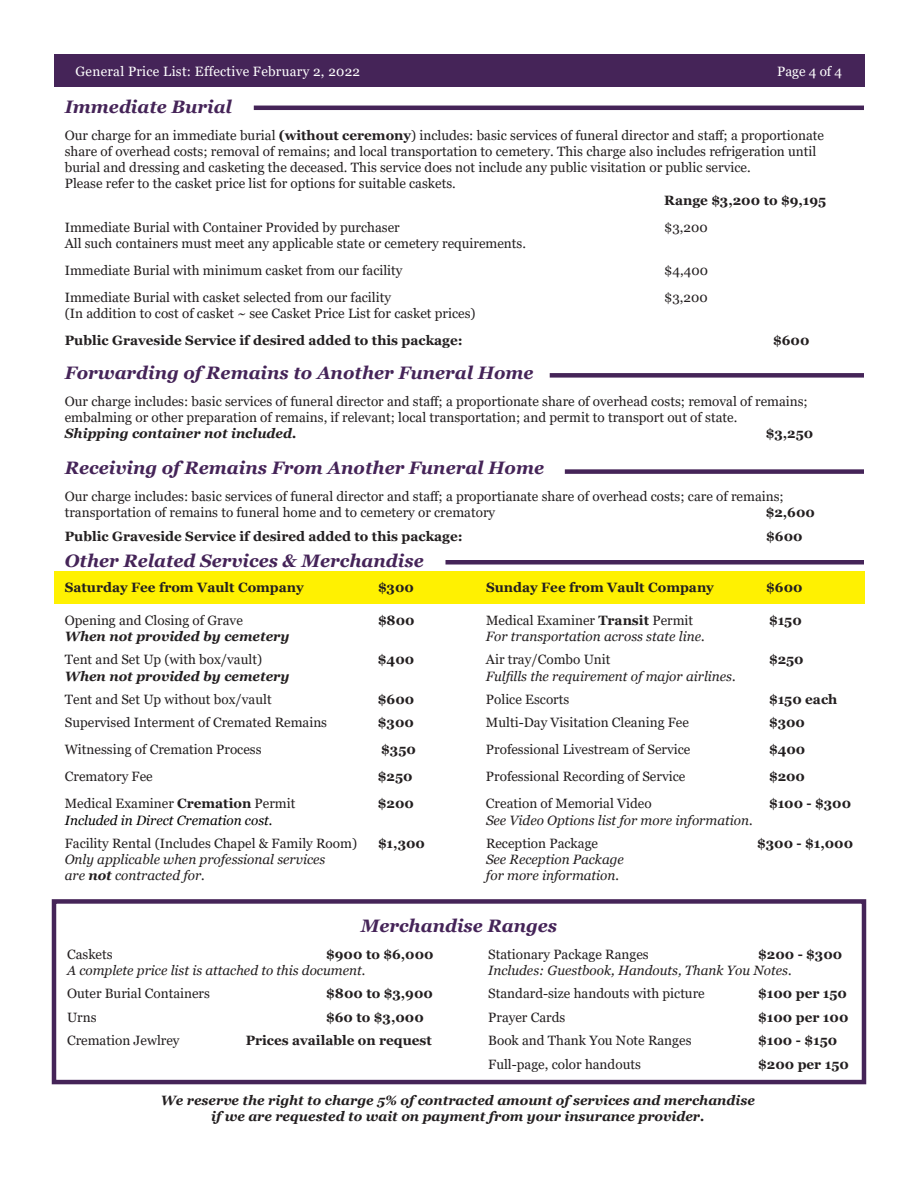
<style>
.page{position:relative;width:918px;height:1188px;background:#fff}
.page>*{position:absolute;margin:0;border:0;box-sizing:border-box;transform-origin:0 0}
.t1{font:italic 700 18px "Georgia";color:#452458}
.t2{font:13.5px/16.2px "Georgia";color:#231f20}
.t3{font:700 13.5px "Georgia";color:#231f20}
.t4{font:italic 13.5px "Georgia";color:#231f20}
.t5{font:italic 700 13.5px/16.2px "Georgia";color:#231f20;text-align:center}
.t6{font:13.5px "Georgia";letter-spacing:.02em;color:#fff}
.t7{font:italic 13.5px "Georgia";color:#000}
.s1{font-weight:700}
</style>
<div class="page">
<div style="left:54px;top:54px;width:810px;height:33px;background:#452458"></div>
<hr style="left:254px;top:106px;width:610px;height:4px;background:#452458">
<div style="left:550px;top:373px;width:314px;height:5px;background:#452458"></div>
<div style="left:565px;top:469px;width:299px;height:5px;background:#452458"></div>
<div style="left:446px;top:560px;width:418px;height:5px;background:#452458"></div>
<div style="left:52px;top:899px;width:814px;height:185px;border:5px solid #452458"></div>
<div style="left:54px;top:572px;width:810px;height:32px;background:#fff101"></div>
<p class="t6" style="left:76px;top:66px;width:286px">General Price List: Effective February 2, 2022</p>
<p class="t6" style="left:777px;top:66px;width:67px">Page 4 of 4</p>
<h1 class="t1" style="left:65px;top:99px;width:169px">Immediate Burial</h1>
<p class="t2" style="left:65px;top:128px;width:761px">Our charge for an immediate burial <span class="s1">(without ceremony</span>) includes: basic services of funeral director and staff; a proportionate share of overhead costs; removal of remains; and local transportation to cemetery. This charge also includes refrigeration until burial and dressing and casketing the deceased. This service does not include any public visitation or public service.<br>Please refer to the casket price list for options for suitable caskets.</p>
<p class="t3" style="left:664px;top:194px;width:164px">Range $3,200 to $9,195</p>
<p class="t2" style="left:65px;top:219px;width:336px">Immediate Burial with Container Provided by purchaser</p>
<p class="t2" style="left:664px;top:219px;width:45px">$3,200</p>
<p class="t2" style="left:65px;top:230px;width:463px;line-height:27px">All such containers must meet any applicable state or cemetery requirements.<br>Immediate Burial with minimum casket from our facility</p>
<p class="t2" style="left:664px;top:262px;width:45px">$4,400</p>
<p class="t2" style="left:65px;top:289px;width:328px">Immediate Burial with casket selected from our facility</p>
<p class="t2" style="left:664px;top:289px;width:45px">$3,200</p>
<p class="t2" style="left:65px;top:306px;width:412px">(In addition to cost of casket ~ see Casket Price List for casket prices)</p>
<p class="t3" style="left:65px;top:335px;width:399px">Public Graveside Service if desired added to this package:</p>
<p class="t3" style="left:773px;top:335px;width:38px">$600</p>
<h1 class="t1" style="left:65px;top:365px;width:470px">Forwarding of Remains to Another Funeral Home</h1>
<p class="t2" style="left:65px;top:393px;width:745px">Our charge includes: basic services of funeral director and staff; a proportionate share of overhead costs; removal of remains; embalming or other preparation of remains, if relevant; local transportation; and permit to transport out of state.</p>
<p class="t5" style="left:65px;top:426px;width:233px">Shipping container not included.</p>
<p class="t3" style="left:766px;top:428px;width:49px">$3,250</p>
<h1 class="t1" style="left:65px;top:461px;width:481px">Receiving of Remains From Another Funeral Home</h1>
<p class="t2" style="left:65px;top:489px;width:720px">Our charge includes: basic services of funeral director and staff; a proportianate share of overhead costs; care of remains; transportation of remains to funeral home and to cemetery or crematory</p>
<p class="t3" style="left:766px;top:507px;width:51px">$2,600</p>
<p class="t3" style="left:65px;top:531px;width:399px">Public Graveside Service if desired added to this package:</p>
<p class="t3" style="left:766px;top:531px;width:38px">$600</p>
<h1 class="t1" style="left:65px;top:553px;width:360px">Other Related Services &amp; Merchandise</h1>
<p class="t3" style="left:65px;top:582px;width:241px">Saturday Fee from Vault Company</p>
<p class="t3" style="left:378px;top:582px;width:38px">$300</p>
<p class="t3" style="left:486px;top:582px;width:229px">Sunday Fee from Vault Company</p>
<p class="t3" style="left:766px;top:582px;width:38px">$600</p>
<p class="t2" style="left:65px;top:612px;width:180px">Opening and Closing of Grave</p>
<p class="t3" style="left:378px;top:615px;width:38px">$800</p>
<p class="t2" style="left:486px;top:612px;width:209px">Medical Examiner <span class="s1">Transit</span> Permit</p>
<p class="t3" style="left:769px;top:615px;width:34px">$150</p>
<p class="t5" style="left:65px;top:629px;width:226px">When not provided by cemetery</p>
<p class="t4" style="left:486px;top:631px;width:220px">For transportation across state line.</p>
<p class="t2" style="left:65px;top:652px;width:199px">Tent and Set Up (with box/vault)</p>
<p class="t3" style="left:378px;top:654px;width:38px">$400</p>
<p class="t2" style="left:486px;top:652px;width:126px">Air tray/Combo Unit</p>
<p class="t3" style="left:769px;top:654px;width:36px">$250</p>
<p class="t5" style="left:65px;top:669px;width:226px">When not provided by cemetery</p>
<p class="t4" style="left:486px;top:667px;width:251px">Fulfills the requirement of major airlines.</p>
<p class="t2" style="left:65px;top:691px;width:208px">Tent and Set Up without box/vault</p>
<p class="t3" style="left:378px;top:694px;width:38px">$600</p>
<p class="t2" style="left:486px;top:692px;width:85px">Police Escorts</p>
<p class="t3" style="left:769px;top:694px;width:70px">$150 each</p>
<p class="t2" style="left:65px;top:715px;width:264px">Supervised Interment of Cremated Remains</p>
<p class="t3" style="left:378px;top:717px;width:38px">$300</p>
<p class="t2" style="left:486px;top:715px;width:204px">Multi-Day Visitation Cleaning Fee</p>
<p class="t3" style="left:769px;top:717px;width:38px">$300</p>
<p class="t2" style="left:65px;top:742px;width:198px">Witnessing of Cremation Process</p>
<p class="t3" style="left:381px;top:744px;width:36px">$350</p>
<p class="t2" style="left:486px;top:742px;width:206px">Professional Livestream of Service</p>
<p class="t3" style="left:769px;top:744px;width:38px">$400</p>
<p class="t2" style="left:65px;top:769px;width:89px">Crematory Fee</p>
<p class="t3" style="left:378px;top:771px;width:36px">$250</p>
<p class="t2" style="left:486px;top:769px;width:201px">Professional Recording of Service</p>
<p class="t3" style="left:769px;top:771px;width:38px">$200</p>
<p class="t2" style="left:65px;top:796px;width:232px">Medical Examiner <span class="s1">Cremation</span> Permit</p>
<p class="t3" style="left:378px;top:798px;width:38px">$200</p>
<p class="t2" style="left:486px;top:796px;width:167px">Creation of Memorial Video</p>
<p class="t3" style="left:769px;top:798px;width:84px">$100 - $300</p>
<p class="t7" style="left:65px;top:814px;width:209px">Included in Direct Cremation cost.</p>
<p class="t4" style="left:486px;top:814px;width:268px">See Video Options list for more information.</p>
<p class="t2" style="left:65px;top:835px;width:294px">Facility Rental (Includes Chapel &amp; Family Room)</p>
<p class="t3" style="left:378px;top:838px;width:49px">$1,300</p>
<p class="t2" style="left:486px;top:835px;width:114px">Reception Package</p>
<p class="t3" style="left:757px;top:838px;width:98px">$300 - $1,000</p>
<p class="t4" style="left:65px;top:854px;width:262px">Only applicable when professional services</p>
<p class="t4" style="left:486px;top:854px;width:139px">See Reception Package</p>
<p class="t4" style="left:65px;top:870px;width:142px">are <span class="s1">not</span> contracted for.</p>
<p class="t4" style="left:486px;top:870px;width:135px">for more information.</p>
<h1 class="t1" style="left:361px;top:918px;width:198px">Merchandise Ranges</h1>
<p class="t2" style="left:67px;top:946px;width:47px">Caskets</p>
<p class="t3" style="left:326px;top:949px;width:109px">$900 to $6,000</p>
<p class="t2" style="left:488px;top:946px;width:162px">Stationary Package Ranges</p>
<p class="t3" style="left:758px;top:949px;width:86px">$200 - $300</p>
<p class="t4" style="left:67px;top:965px;width:300px">A complete price list is attached to this document.</p>
<p class="t4" style="left:488px;top:965px;width:305px">Includes: Guestbook, Handouts, Thank You Notes.</p>
<p class="t2" style="left:67px;top:986px;width:144px">Outer Burial Containers</p>
<p class="t3" style="left:326px;top:988px;width:108px">$800 to $3,900</p>
<p class="t2" style="left:488px;top:986px;width:218px">Standard-size handouts with picture</p>
<p class="t3" style="left:758px;top:988px;width:90px">$100 per 150</p>
<p class="t2" style="left:67px;top:1009px;width:31px">Urns</p>
<p class="t3" style="left:326px;top:1012px;width:99px">$60 to $3,000</p>
<p class="t2" style="left:488px;top:1009px;width:79px">Prayer Cards</p>
<p class="t3" style="left:758px;top:1012px;width:92px">$100 per 100</p>
<p class="t2" style="left:67px;top:1033px;width:114px">Cremation Jewlrey</p>
<p class="t3" style="left:246px;top:1035px;width:188px">Prices available on request</p>
<p class="t2" style="left:488px;top:1033px;width:205px">Book and Thank You Note Ranges</p>
<p class="t3" style="left:758px;top:1035px;width:80px">$100 - $150</p>
<p class="t2" style="left:488px;top:1056px;width:154px">Full-page, color handouts</p>
<p class="t3" style="left:758px;top:1058px;width:92px">$200 per 150</p>
<p class="t5" style="left:161px;top:1093px;width:596px">We reserve the right to charge 5% of contracted amount of services and merchandise if we are requested to wait on payment from your insurance provider.</p>
</div>
